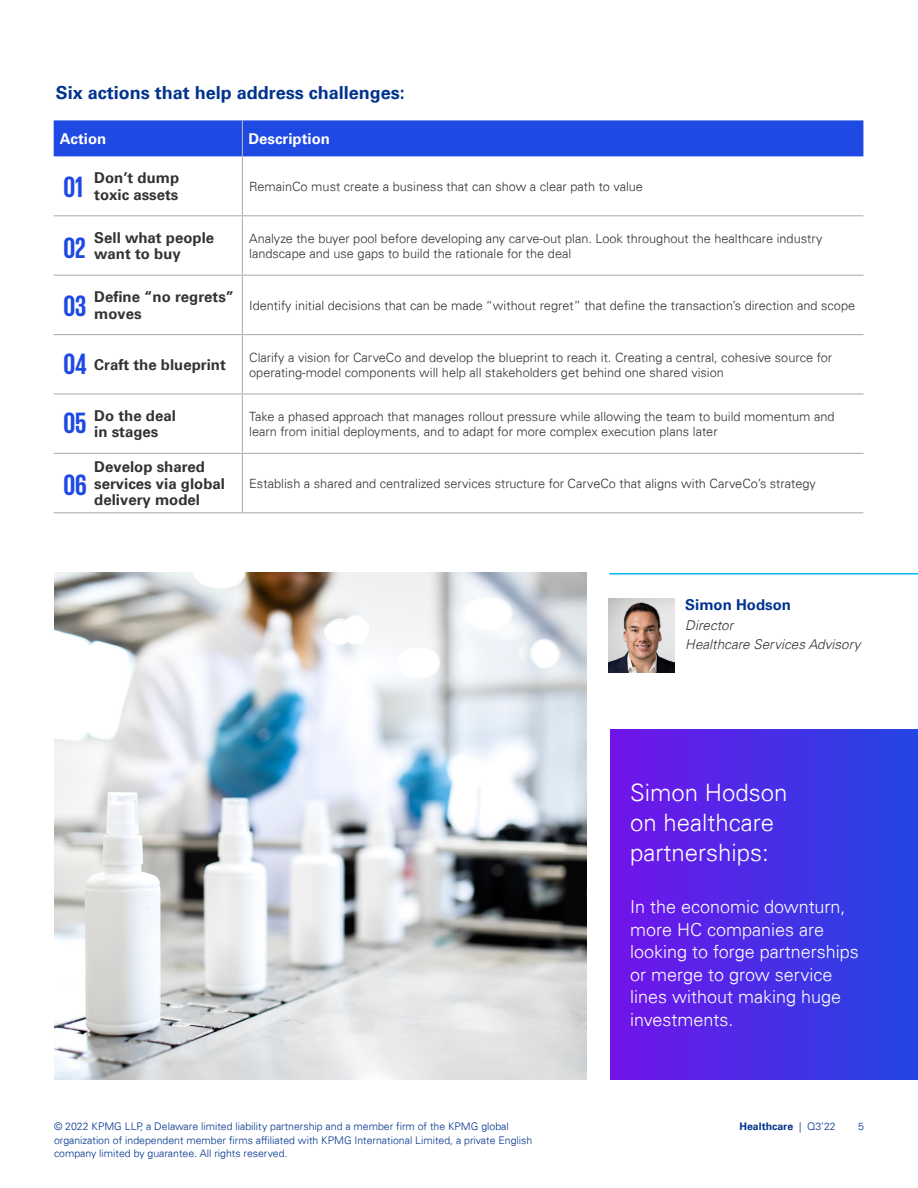
<style>
.page{position:relative;width:918px;height:1188px;background:#fff}
.page>*{position:absolute;margin:0;border:0;box-sizing:border-box;transform-origin:0 0}
.t1{font:700 30px/59.7px "KPMG";color:#1e49e2}
.t2{font:300 24px/30px "Univers 45";color:#fff}
.t3{font:300 18px/22.5px "Univers 45";color:#fff}
.t4{font:700 18px "Univers";color:#00338d}
.t5{font:700 15px/16.5px "Univers";color:#333}
.t6{font:700 15px "Univers";color:#fff}
.t7{font:700 15px "Univers";color:#00338d}
.t8{font:italic 300 13.5px/19.5px "Univers 45";color:#333}
.t9{font:300 12.75px/15px "Univers 45";color:#333}
.t10{font:300 10.5px/13.5px "Univers 45";color:#00338d}
.t11{font:700 10.5px "Univers";color:#00338d}
.s1{font-family:"Univers 45";font-weight:300}
</style>
<div class="page">
<img style="left:609px;top:599px;width:66px;height:73px">
<hr style="left:609px;top:573px;width:309px;height:1px;background:#00b8f5">
<div style="left:54px;top:120px;width:809px;height:36px;background:#1e49e2"></div>
<hr style="left:242px;top:120px;width:1px;height:36px;background:#b2b2b2">
<hr style="left:242px;top:156px;width:1px;height:59px;background:#b2b2b2">
<hr style="left:54px;top:215px;width:188px;height:1px;background:#b2b2b2">
<hr style="left:242px;top:215px;width:621px;height:1px;background:#b2b2b2">
<hr style="left:242px;top:216px;width:1px;height:59px;background:#b2b2b2">
<hr style="left:54px;top:275px;width:188px;height:1px;background:#b2b2b2">
<hr style="left:242px;top:275px;width:621px;height:1px;background:#b2b2b2">
<hr style="left:242px;top:276px;width:1px;height:58px;background:#b2b2b2">
<hr style="left:54px;top:334px;width:188px;height:1px;background:#b2b2b2">
<hr style="left:242px;top:334px;width:621px;height:1px;background:#b2b2b2">
<hr style="left:242px;top:335px;width:1px;height:58px;background:#b2b2b2">
<hr style="left:54px;top:393px;width:188px;height:2px;background:#b2b2b2">
<hr style="left:242px;top:393px;width:621px;height:2px;background:#b2b2b2">
<hr style="left:242px;top:395px;width:1px;height:58px;background:#b2b2b2">
<hr style="left:54px;top:453px;width:188px;height:1px;background:#b2b2b2">
<hr style="left:242px;top:453px;width:621px;height:1px;background:#b2b2b2">
<hr style="left:242px;top:454px;width:1px;height:58px;background:#b2b2b2">
<hr style="left:54px;top:512px;width:188px;height:1px;background:#b2b2b2">
<hr style="left:242px;top:512px;width:621px;height:1px;background:#b2b2b2">
<img style="left:54px;top:572px;width:532px;height:508px">
<div style="left:610px;top:729px;width:308px;height:351px;background:linear-gradient(to right,#7213ea,#2346e2)"></div>
<h3 class="t4" style="left:56px;top:82px;width:351px">Six actions that help address challenges:</h3>
<p class="t6" style="left:60px;top:130px;width:48px">Action</p>
<p class="t6" style="left:248px;top:130px;width:83px">Description</p>
<p class="t5" style="left:94px;top:170px;width:86px">Don’t dump toxic assets</p>
<p class="t9" style="left:249px;top:179px;width:395px">RemainCo must create a business that can show a clear path to value</p>
<p class="t5" style="left:94px;top:230px;width:122px">Sell what people want to buy</p>
<p class="t9" style="left:249px;top:231px;width:575px">Analyze the buyer pool before developing any carve-out plan. Look throughout the healthcare industry landscape and use gaps to build the rationale for the deal</p>
<p class="t5" style="left:94px;top:289px;width:142px">Define “no regrets” moves</p>
<p class="t9" style="left:249px;top:298px;width:608px">Identify initial decisions that can be made “without regret” that define the transaction’s direction and scope</p>
<p class="t5" style="left:94px;top:357px;width:133px">Craft the blueprint</p>
<p class="t9" style="left:249px;top:350px;width:584px">Clarify a vision for CarveCo and develop the blueprint to reach it. Creating a central, cohesive source for operating-model components will help all stakeholders get behind one shared vision</p>
<p class="t5" style="left:94px;top:408px;width:83px">Do the deal in stages</p>
<p class="t9" style="left:249px;top:409px;width:587px">Take a phased approach that manages rollout pressure while allowing the team to build momentum and learn from initial deployments, and to adapt for more complex execution plans later</p>
<p class="t5" style="left:94px;top:459px;width:132px">Develop shared services via global delivery model</p>
<h1 class="t1" style="left:63px;top:156px;width:24px;line-height:60.4px">01<br>02</h1>
<h1 class="t1" style="left:63px;top:275px;width:25px;text-align:justify">03<br>04<br>05<br>06</h1>
<p class="t9" style="left:249px;top:476px;width:568px">Establish a shared and centralized services structure for CarveCo that aligns with CarveCo’s strategy</p>
<p class="t7" style="left:685px;top:596px;width:107px">Simon Hodson</p>
<p class="t8" style="left:685px;top:615px;width:177px">Director<br>Healthcare Services Advisory</p>
<h2 class="t2" style="left:630px;top:778px;width:159px">Simon Hodson on healthcare partnerships:</h2>
<h3 class="t3" style="left:630px;top:896px;width:230px">In the economic downturn, more HC companies are looking to forge partnerships or merge to grow service lines without making huge investments.</h3>
<p class="t11" style="left:740px;top:1120px;width:98px">Healthcare <span class="s1">| Q3’22</span></p>
<p class="t10" style="left:54px;top:1120px;width:456px">© 2022 KPMG LLP, a Delaware limited liability partnership and a member firm of the KPMG global</p>
<p class="t10" style="left:858px;top:1120px;width:7px">5</p>
<p class="t10" style="left:54px;top:1133px;width:480px">organization of independent member firms affiliated with KPMG International Limited, a private English company limited by guarantee. All rights reserved.</p>
</div>
